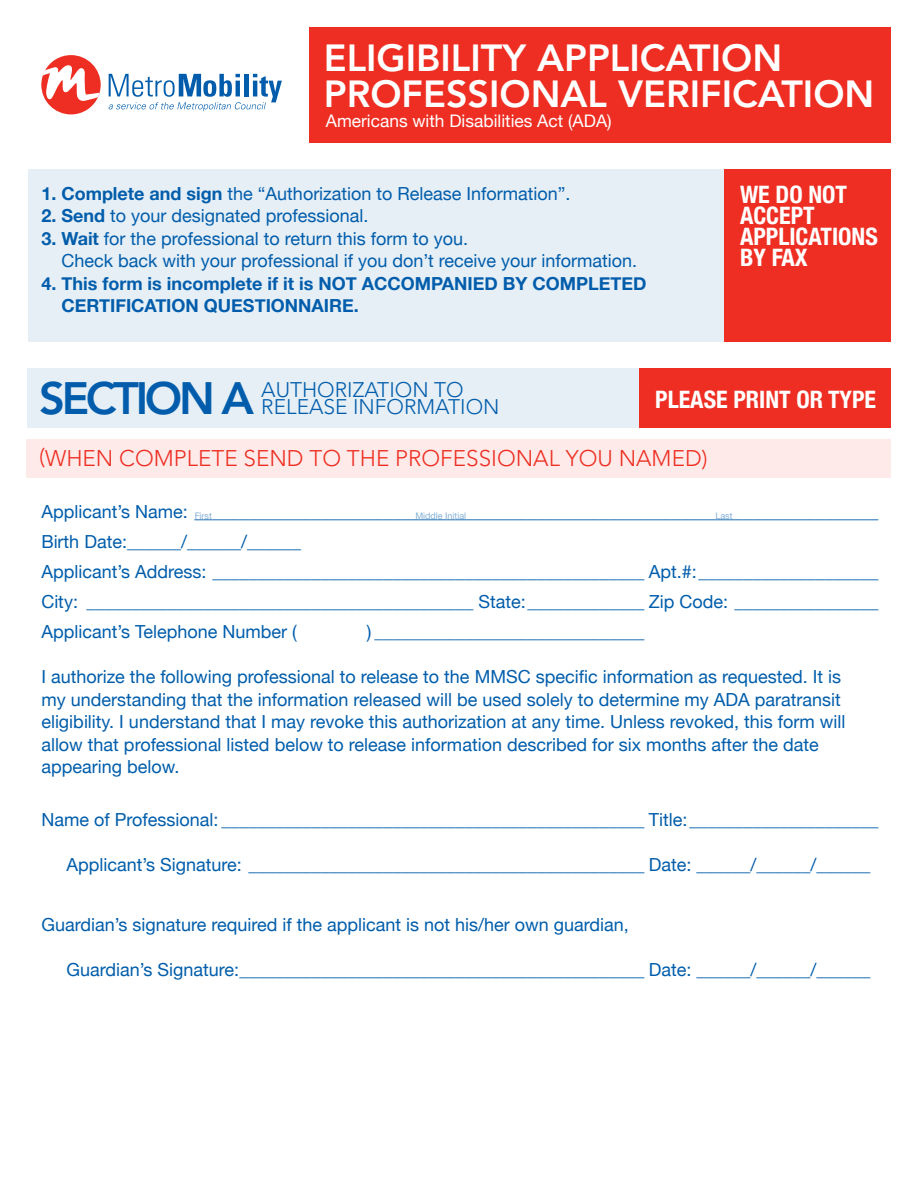
<style>
.page{position:relative;width:918px;height:1188px;background:#fff}
.page>*{position:absolute;margin:0;border:0;box-sizing:border-box;transform-origin:0 0}
.t1{font:800 45px "Avenir LT Std";letter-spacing:-.075em;color:#015dab}
.t2{font:800 37.5px "Avenir LT Std";color:#fff}
.t3{font:700 condensed 24px/21px "Helvetica Neue";color:#fff}
.Blue_Body{font:300 22.5px "Avenir LT Std";color:#ee2e22}
.t4{font:300 21px/16.5px "Avenir LT Std";color:#015dab}
.Blue_Body_Large_spac{font:18px "Helvetica Neue";color:#015dab}
.Blue_Body-2{font:18px/22.5px "Helvetica Neue";color:#015dab}
.Blue_Body-3{font:700 18px/22.5px "Helvetica Neue";color:#015dab}
.Blue_Body-4{font:17.4px "Helvetica Neue";color:#fff}
.t5{font:9px "Helvetica Neue";color:#015dab}
.s1{font-weight:700}
</style>
<div class="page">
<div style="left:27px;top:439px;width:864px;height:39px;background:#fdeae9"></div>
<div style="left:310px;top:27px;width:581px;height:116px;background:#ee2e22"></div>
<div style="left:28px;top:169px;width:701px;height:172px;background:#e6eff6"></div>
<div style="left:725px;top:169px;width:166px;height:172px;background:#ee2e22"></div>
<svg style="left:108px;top:74px;width:174px;height:37px"></svg>
<svg style="left:41px;top:55px;width:60px;height:59px"></svg>
<div style="left:27px;top:368px;width:863px;height:60px;background:#e6eff6"></div>
<div style="left:639px;top:368px;width:252px;height:60px;background:#ee2e22"></div>
<p class="t2" style="left:324px;top:35px;width:460px">ELIGIBILITY APPLICATION</p>
<p class="t2" style="left:324px;top:71px;width:552px">PROFESSIONAL VERIFICATION</p>
<p class="Blue_Body-4" style="left:326px;top:108px;width:287px">Americans with Disabilities Act (ADA)</p>
<p class="Blue_Body-2" style="left:41px;top:183px;width:531px"><span class="s1">1. Complete and sign</span> the “Authorization to Release Information”.</p>
<p class="Blue_Body-2" style="left:41px;top:205px;width:329px"><span class="s1">2. Send</span> to your designated professional.</p>
<p class="Blue_Body-2" style="left:41px;top:228px;width:428px"><span class="s1">3. Wait</span> for the professional to return this form to you.</p>
<p class="Blue_Body-2" style="left:61px;top:250px;width:577px">Check back with your professional if you don’t receive your information.</p>
<p class="Blue_Body-3" style="left:61px;top:272px;width:587px;text-indent:-20px">4. This form is incomplete if it is NOT ACCOMPANIED BY COMPLETED<br>CERTIFICATION QUESTIONNAIRE.</p>
<p class="t3" style="left:740px;top:182px;width:109px">WE DO NOT<br>ACCEPT</p>
<p class="t3" style="left:740px;top:224px;width:139px">APPLICATIONS<br>BY FAX</p>
<p class="t1" style="left:39px;top:372px;width:216px">SECTION A</p>
<p class="Blue_Body" style="left:39px;top:445px;width:670px">(WHEN COMPLETE SEND TO THE PROFESSIONAL YOU NAMED)</p>
<p class="Blue_Body_Large_spac" style="left:41px;top:499px;width:838px">Applicant’s Name: ____________________________________________________________________________</p>
<p class="Blue_Body_Large_spac" style="left:41px;top:529px;width:261px">Birth Date:______/______/______</p>
<p class="Blue_Body_Large_spac" style="left:41px;top:559px;width:838px">Applicant’s Address: ________________________________________________ Apt.#:____________________</p>
<p class="Blue_Body_Large_spac" style="left:41px;top:589px;width:838px">City: ___________________________________________ State:_____________ Zip Code: ________________</p>
<p class="Blue_Body_Large_spac" style="left:41px;top:619px;width:257px">Applicant’s Telephone Number (</p>
<p class="Blue_Body_Large_spac" style="left:367px;top:619px;width:279px">) ______________________________</p>
<p class="Blue_Body-2" style="left:41px;top:667px;width:806px">I authorize the following professional to release to the MMSC specific information as requested. It is my understanding that the information released will be used solely to determine my ADA paratransit eligibility. I understand that I may revoke this authorization at any time. Unless revoked, this form will allow that professional listed below to release information described for six months after the date appearing below.</p>
<p class="Blue_Body_Large_spac" style="left:41px;top:806px;width:838px">Name of Professional: _______________________________________________ Title:_____________________</p>
<p class="Blue_Body_Large_spac" style="left:66px;top:851px;width:806px">Applicant’s Signature: ____________________________________________ Date: ______/______/______</p>
<p class="t4" style="left:261px;top:382px;width:240px">AUTHORIZATION TO<br>RELEASE INFORMATION</p>
<p class="t3" style="left:655px;top:387px;width:222px">PLEASE PRINT OR TYPE</p>
<p class="t5" style="left:194px;top:510px;width:19px">First</p>
<p class="t5" style="left:415px;top:510px;width:52px">Middle Initial</p>
<p class="t5" style="left:715px;top:510px;width:19px">Last</p>
<p class="Blue_Body_Large_spac" style="left:41px;top:911px;width:589px">Guardian’s signature required if the applicant is not his/her own guardian,</p>
<p class="Blue_Body_Large_spac" style="left:66px;top:956px;width:806px">Guardian’s Signature:_____________________________________________ Date: ______/______/______</p>
</div>
